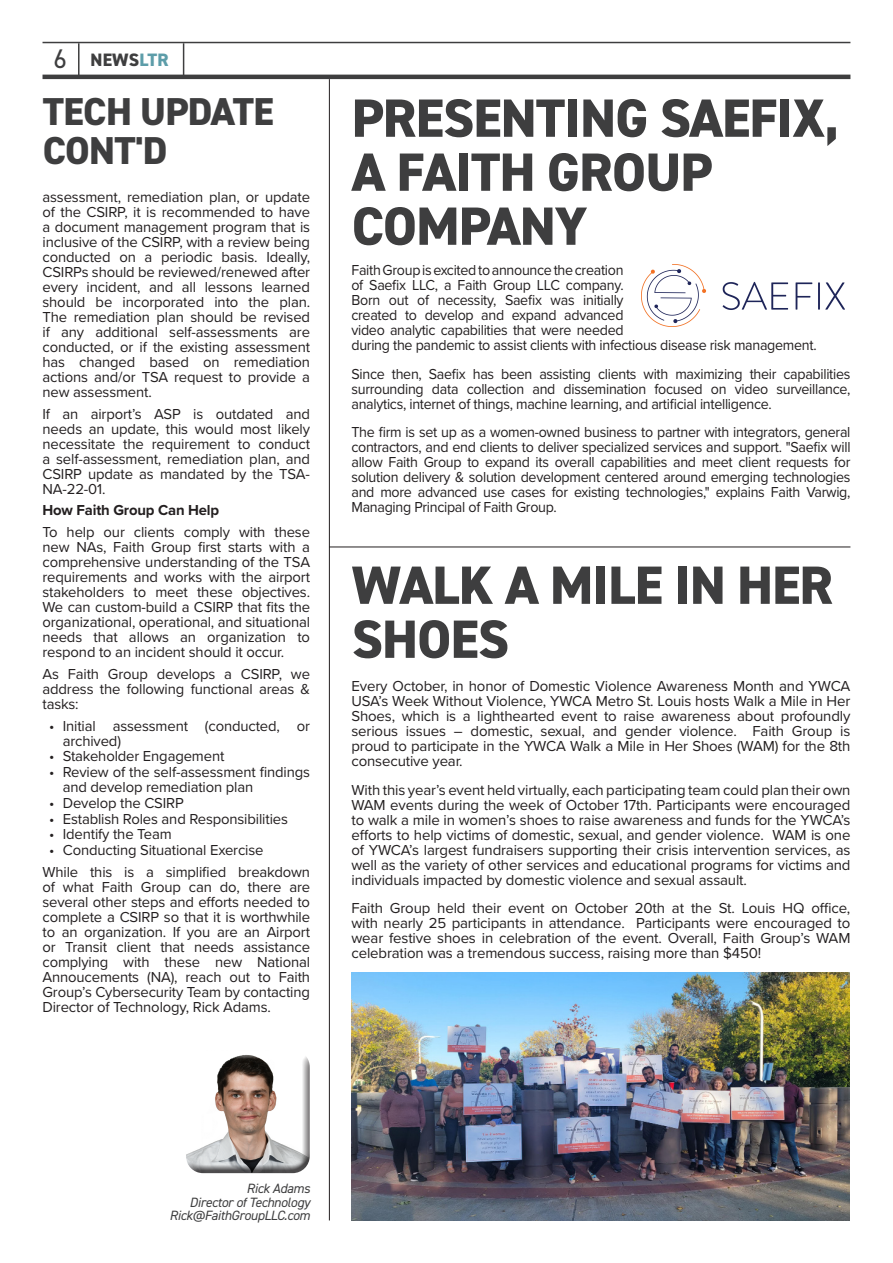
<style>
.page{position:relative;width:893px;height:1263px;background:#fff}
.page>*{position:absolute;margin:0;border:0;box-sizing:border-box;transform-origin:0 0}
._36pt_TITLE{font:800 54px/54px "DIN2014";letter-spacing:-.015em;color:#3e3e3f}
._36pt_TITLE-2{font:800 39px "DIN2014";letter-spacing:-.015em;color:#3e3e3f}
.t1{font:800 18px "DIN2014";letter-spacing:.01em;color:#3e3e3f}
.Body_Text{font:15px/15px "Proxima Nova";letter-spacing:-.02em;color:#231f20;text-align:justify}
.Body_intro{font:15px/15px "Proxima Nova";letter-spacing:-.01em;color:#231f20;text-align:justify}
.Body_Text-2{font:15px/15px "Proxima Nova";letter-spacing:-.02em;color:#231f20;text-align:justify;scale:.95 1}
.Body_Text-3{font:700 15px "Proxima Nova";letter-spacing:-.01em;color:#231f20}
.Body_intro-2{font:italic 13.5px "DIN2014";letter-spacing:-.02em;color:#3e3e3f}
.s1{font-weight:400;font-size:27px}
.s2{color:#5d9da9}
</style>
<div class="page">
<hr style="left:43px;top:42px;width:807px;height:1px;background:#3e3e3f">
<hr style="left:78px;top:43px;width:2px;height:34px;background:#3e3e3f">
<hr style="left:183px;top:43px;width:1px;height:34px;background:#3e3e3f">
<img style="left:641px;top:264px;width:203px;height:63px">
<hr style="left:329px;top:547px;width:521px;height:1px;background:#231f20">
<hr style="left:329px;top:79px;width:1px;height:1141px;background:#231f20">
<hr style="left:43px;top:75px;width:807px;height:4px;background:#3e3e3f">
<div style="left:185px;top:1054px;width:127px;height:121px;background:#231f20;opacity:.75"></div>
<img style="left:351px;top:972px;width:498px;height:248px">
<p class="t1" style="left:54px;top:48px;width:117px"><span class="s1">6</span> NEWS<span class="s2">LTR</span></p>
<p class="_36pt_TITLE-2" style="left:43px;top:86px;width:233px">TECH UPDATE</p>
<p class="_36pt_TITLE-2" style="left:43px;top:125px;width:126px">CONT'D</p>
<p class="Body_Text" style="left:43px;top:189px;width:269px">assessment, remediation plan, or update of the CSIRP, it is recommended to have a document management program that is inclusive of the CSIRP, with a review being conducted on a periodic basis. Ideally, CSIRPs should be reviewed/renewed after every incident, and all lessons learned should be incorporated into the plan.<br>The remediation plan should be revised if any additional self-assessments are conducted, or if the existing assessment has changed based on remediation actions and/or TSA request to provide a new assessment.</p>
<p class="Body_Text" style="left:43px;top:405px;width:269px">If an airport’s ASP is outdated and needs an update, this would most likely necessitate the requirement to conduct a self-assessment, remediation plan, and CSIRP update as mandated by the TSA-NA-22-01.</p>
<p class="Body_Text-3" style="left:43px;top:499px;width:178px">How Faith Group Can Help</p>
<p class="Body_Text" style="left:43px;top:524px;width:269px">To help our clients comply with these new NAs, Faith Group first starts with a comprehensive understanding of the TSA requirements and works with the airport stakeholders to meet these objectives.<br>We can custom-build a CSIRP that fits the organizational, operational, and situational needs that allows an organization to respond to an incident should it occur.</p>
<p class="Body_Text" style="left:43px;top:666px;width:269px">As Faith Group develops a CSIRP, we address the following functional areas &amp; tasks:</p>
<p class="Body_intro" style="left:63px;top:717px;width:249px;text-indent:-14px">• Initial assessment (conducted, or archived)</p>
<p class="Body_intro" style="left:49px;top:748px;width:177px">• Stakeholder Engagement</p>
<p class="Body_intro" style="left:63px;top:764px;width:249px;text-indent:-14px">• Review of the self-assessment findings and develop remediation plan</p>
<p class="Body_intro" style="left:49px;top:795px;width:136px">• Develop the CSIRP</p>
<p class="Body_intro" style="left:49px;top:810px;width:240px">• Establish Roles and Responsibilities</p>
<p class="Body_intro" style="left:49px;top:826px;width:124px">• Identify the Team</p>
<p class="Body_intro" style="left:49px;top:842px;width:216px">• Conducting Situational Exercise</p>
<p class="Body_Text" style="left:43px;top:864px;width:269px">While this is a simplified breakdown of what Faith Group can do, there are several other steps and efforts needed to complete a CSIRP so that it is worthwhile to an organization. If you are an Airport or Transit client that needs assistance complying with these new National Annoucements (NA), reach out to Faith Group’s Cybersecurity Team by contacting Director of Technology, Rick Adams.</p>
<p class="_36pt_TITLE" style="left:352px;top:91px;width:489px">PRESENTING SAEFIX,<br>A FAITH GROUP<br>COMPANY</p>
<p class="Body_Text-2" style="left:351px;top:262px;width:491px;text-align:left">Faith Group is excited to announce the creation<br>of Saefix LLC, a Faith Group LLC company.<br>Born out of necessity, Saefix was initially<br>created to develop and expand advanced<br>video analytic capabilities that were needed<br>during the pandemic to assist clients with infectious disease risk management.</p>
<p class="Body_Text-2" style="left:351px;top:366px;width:527px">Since then, Saefix has been assisting clients with maximizing their capabilities surrounding data collection and dissemination focused on video surveillance, analytics, internet of things, machine learning, and artificial intelligence.</p>
<p class="Body_Text-2" style="left:351px;top:424px;width:527px">The firm is set up as a women-owned business to partner with integrators, general contractors, and end clients to deliver specialized services and support. "Saefix will allow Faith Group to expand its overall capabilities and meet client requests for solution delivery &amp; solution development centered around emerging technologies and more advanced use cases for existing technologies," explains Faith Varwig, Managing Principal of Faith Group.</p>
<p class="_36pt_TITLE" style="left:352px;top:558px;width:483px">WALK A MILE IN HER<br>SHOES</p>
<p class="Body_intro" style="left:351px;top:678px;width:500px">Every October, in honor of Domestic Violence Awareness Month and YWCA USA’s Week Without Violence, YWCA Metro St. Louis hosts Walk a Mile in Her Shoes, which is a lighthearted event to raise awareness about profoundly serious issues – domestic, sexual, and gender violence. Faith Group is proud to participate in the YWCA Walk a Mile in Her Shoes (WAM) for the 8th consecutive year.</p>
<p class="Body_intro" style="left:351px;top:781px;width:501px">With this year’s event held virtually, each participating team could plan their own WAM events during the week of October 17th. Participants were encouraged to walk a mile in women’s shoes to raise awareness and funds for the YWCA’s efforts to help victims of domestic, sexual, and gender violence. WAM is one of YWCA’s largest fundraisers supporting their crisis intervention services, as well as the variety of other services and educational programs for victims and individuals impacted by domestic violence and sexual assault.</p>
<p class="Body_intro" style="left:351px;top:900px;width:500px">Faith Group held their event on October 20th at the St. Louis HQ office, with nearly 25 participants in attendance. Participants were encouraged to wear festive shoes in celebration of the event. Overall, Faith Group’s WAM celebration was a tremendous success, raising more than $450!</p>
<p class="Body_intro-2" style="left:247px;top:1180px;width:65px">Rick Adams</p>
<p class="Body_intro-2" style="left:190px;top:1194px;width:122px">Director of Technology</p>
<p class="Body_intro-2" style="left:170px;top:1207px;width:142px">Rick@FaithGroupLLC.com</p>
</div>
